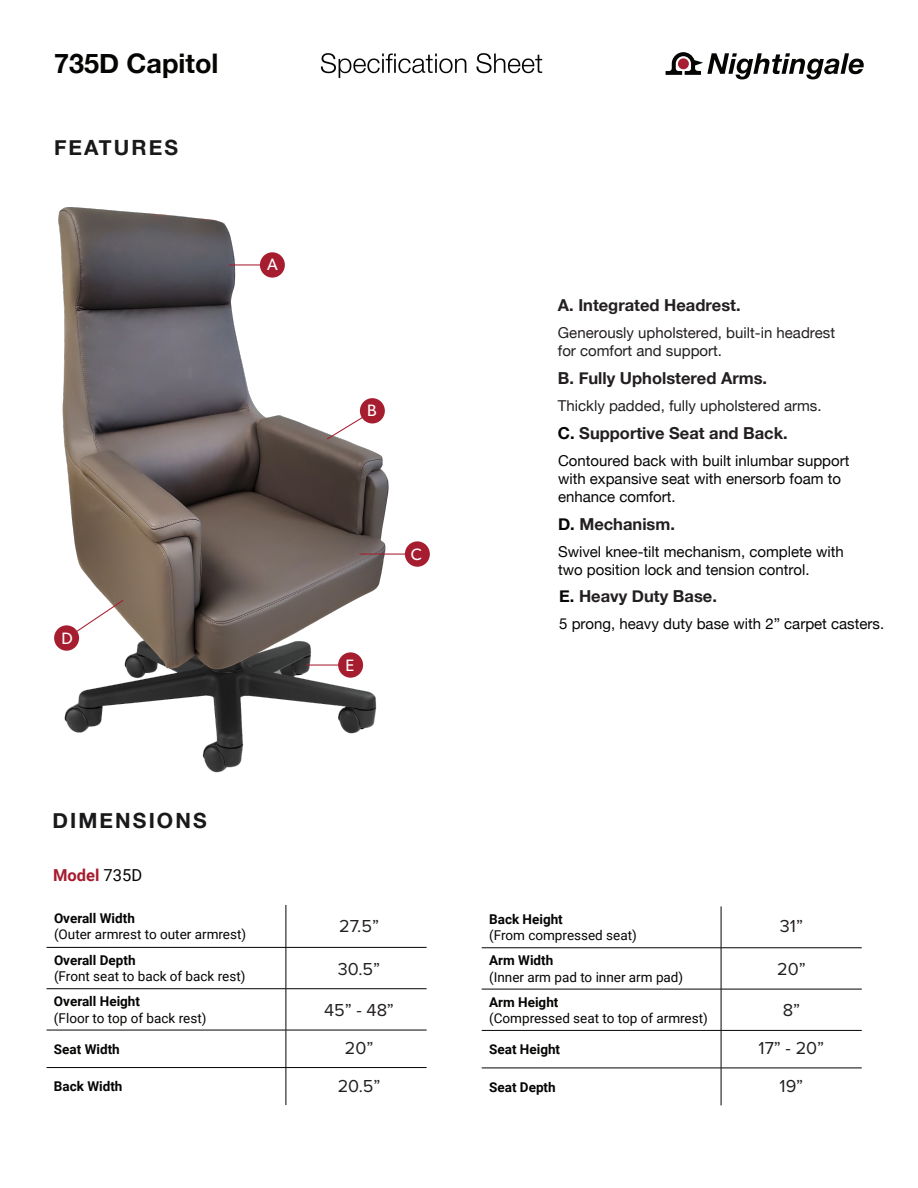
<style>
.page{position:relative;width:918px;height:1188px;background:#fff}
.page>*{position:absolute;margin:0;border:0;box-sizing:border-box;transform-origin:0 0}
.t1{font:700 27px "Helvetica Neue";color:#050504}
.t2{font:700 21px "Helvetica Neue";letter-spacing:.1em;color:#19181a}
.t3{font:18px/38px "Proxima Nova";color:#231f20;text-align:center}
.t4{font:700 16.5px "Helvetica Neue";color:#231f20}
.t5{font:700 16.5px "Roboto";color:#050504}
.t6{font:700 16.5px "Roboto";color:#a61d30}
.t7{font:16.5px "Gibson";color:#fff}
.t8{font:15px/18px "Helvetica Neue";color:#050504}
.t9{font:15px/18px "Helvetica Neue";color:#231f20}
.t10{font:13.5px "Roboto";color:#050504}
.t11{font:700 13.5px "Roboto";color:#050504}
.s1{font-weight:400;color:#050504}
.s2{font-weight:400}
.s3{color:#050504}
</style>
<div class="page">
<img style="left:54px;top:207px;width:376px;height:566px">
<svg style="left:321px;top:53px;width:221px;height:25px"></svg>
<svg style="left:666px;top:52px;width:198px;height:27px"></svg>
<svg style="left:46px;top:905px;width:381px;height:42px"></svg>
<svg style="left:46px;top:948px;width:381px;height:157px"></svg>
<hr style="left:286px;top:905px;width:1px;height:42px;background:#050504">
<hr style="left:46px;top:947px;width:240px;height:1px;background:#050504">
<hr style="left:286px;top:947px;width:141px;height:1px;background:#050504">
<hr style="left:286px;top:948px;width:1px;height:41px;background:#050504">
<hr style="left:46px;top:988px;width:240px;height:1px;background:#050504">
<hr style="left:286px;top:988px;width:141px;height:1px;background:#050504">
<hr style="left:286px;top:989px;width:1px;height:41px;background:#050504">
<hr style="left:46px;top:1030px;width:240px;height:1px;background:#050504">
<hr style="left:286px;top:1030px;width:141px;height:1px;background:#050504">
<hr style="left:286px;top:1030px;width:1px;height:37px;background:#050504">
<hr style="left:46px;top:1067px;width:240px;height:1px;background:#050504">
<hr style="left:286px;top:1067px;width:141px;height:1px;background:#050504">
<hr style="left:286px;top:1068px;width:1px;height:37px;background:#050504">
<svg style="left:482px;top:906px;width:380px;height:42px"></svg>
<svg style="left:482px;top:949px;width:380px;height:156px"></svg>
<hr style="left:721px;top:906px;width:1px;height:42px;background:#050504">
<hr style="left:482px;top:948px;width:239px;height:1px;background:#050504">
<hr style="left:721px;top:948px;width:141px;height:1px;background:#050504">
<hr style="left:721px;top:948px;width:1px;height:41px;background:#050504">
<hr style="left:482px;top:989px;width:239px;height:1px;background:#050504">
<hr style="left:721px;top:989px;width:141px;height:1px;background:#050504">
<hr style="left:721px;top:989px;width:1px;height:41px;background:#050504">
<hr style="left:482px;top:1030px;width:239px;height:1px;background:#050504">
<hr style="left:721px;top:1030px;width:141px;height:1px;background:#050504">
<hr style="left:721px;top:1031px;width:1px;height:37px;background:#050504">
<hr style="left:482px;top:1068px;width:239px;height:1px;background:#050504">
<hr style="left:721px;top:1068px;width:141px;height:1px;background:#050504">
<hr style="left:721px;top:1068px;width:1px;height:37px;background:#050504">
<hr style="left:229px;top:264px;width:50px;height:1px;background:#a61d30">
<div style="left:260px;top:252px;width:25px;height:26px;background:#a61d30;border-radius:50%"></div>
<svg style="left:326px;top:414px;width:41px;height:26px"></svg>
<div style="left:360px;top:398px;width:25px;height:25px;background:#a61d30;border-radius:50%"></div>
<hr style="left:360px;top:554px;width:50px;height:1px;background:#a61d30">
<div style="left:405px;top:541px;width:25px;height:26px;background:#a61d30;border-radius:50%"></div>
<svg style="left:72px;top:599px;width:52px;height:36px"></svg>
<div style="left:54px;top:625px;width:25px;height:26px;background:#a61d30;border-radius:50%"></div>
<hr style="left:307px;top:665px;width:49px;height:1px;background:#a61d30">
<div style="left:338px;top:652px;width:25px;height:26px;background:#a61d30;border-radius:50%"></div>
<h1 class="t1" style="left:54px;top:42px;width:166px">735D Capitol</h1>
<h2 class="t2" style="left:54px;top:131px;width:126px">FEATURES</h2>
<p class="t7" style="left:267px;top:254px;width:12px">A</p>
<p class="t7" style="left:62px;top:628px;width:13px">D</p>
<p class="t7" style="left:367px;top:400px;width:11px">B</p>
<p class="t7" style="left:346px;top:656px;width:10px">E</p>
<p class="t7" style="left:411px;top:545px;width:12px">C</p>
<h2 class="t2" style="left:52px;top:804px;width:156px">DIMENSIONS</h2>
<p class="t6" style="left:53px;top:863px;width:91px">Model <span class="s1">735D</span></p>
<p class="t11" style="left:54px;top:909px;width:82px">Overall Width</p>
<p class="t10" style="left:54px;top:925px;width:194px">(Outer armrest to outer armrest)</p>
<p class="t11" style="left:54px;top:951px;width:83px">Overall Depth</p>
<p class="t10" style="left:54px;top:967px;width:193px">(Front seat to back of back rest)</p>
<p class="t11" style="left:54px;top:992px;width:88px">Overall Height</p>
<p class="t10" style="left:54px;top:1008px;width:154px">(Floor to top of back rest)</p>
<p class="t11" style="left:54px;top:1040px;width:67px">Seat Width</p>
<p class="t11" style="left:54px;top:1077px;width:70px">Back Width</p>
<p class="t5" style="left:91px;top:929px;width:91px">Model <span class="s2">235D</span></p>
<p class="t3" style="left:339px;top:906px;width:41px">27.5”</p>
<p class="t3" style="left:338px;top:949px;width:44px">30.5”</p>
<p class="t3" style="left:324px;top:990px;width:71px">45” - 48”<br>20”<br>20.5”</p>
<p class="t4" style="left:558px;top:292px;width:184px">A. Integrated Headrest.</p>
<p class="t9" style="left:558px;top:324px;width:279px">Generously upholstered, built-in headrest for comfort and support.</p>
<p class="t4" style="left:558px;top:365px;width:211px">B. Fully Upholstered Arms.</p>
<p class="t9" style="left:558px;top:397px;width:265px">Thickly padded, fully upholstered arms.</p>
<p class="t4" style="left:558px;top:420px;width:231px"><span class="s3">C.</span> Supportive Seat and Back.</p>
<p class="t8" style="left:558px;top:452px;width:293px">Contoured back with built inlumbar support with expansive seat with enersorb foam to enhance comfort.</p>
<p class="t4" style="left:558px;top:511px;width:119px"><span class="s3">D.</span> Mechanism.</p>
<p class="t8" style="left:558px;top:543px;width:287px">Swivel knee-tilt mechanism, complete with two position lock and tension control.</p>
<p class="t4" style="left:559px;top:584px;width:159px"><span class="s3">E.</span> Heavy Duty Base.</p>
<p class="t8" style="left:559px;top:616px;width:327px">5 prong, heavy duty base with 2” carpet casters.</p>
<p class="t11" style="left:489px;top:910px;width:75px">Back Height</p>
<p class="t10" style="left:489px;top:926px;width:149px">(From compressed seat)</p>
<p class="t11" style="left:489px;top:951px;width:66px">Arm Width</p>
<p class="t10" style="left:489px;top:967px;width:196px">(Inner arm pad to inner arm pad)</p>
<p class="t11" style="left:489px;top:992px;width:71px">Arm Height</p>
<p class="t10" style="left:489px;top:1009px;width:220px">(Compressed seat to top of armrest)</p>
<p class="t11" style="left:489px;top:1040px;width:73px">Seat Height</p>
<p class="t11" style="left:489px;top:1077px;width:68px">Seat Depth</p>
<p class="t3" style="left:780px;top:906px;width:25px">31”</p>
<p class="t3" style="left:777px;top:949px;width:30px">20”</p>
<p class="t3" style="left:759px;top:990px;width:67px">8”<br>17” - 20”<br>19”</p>
</div>
